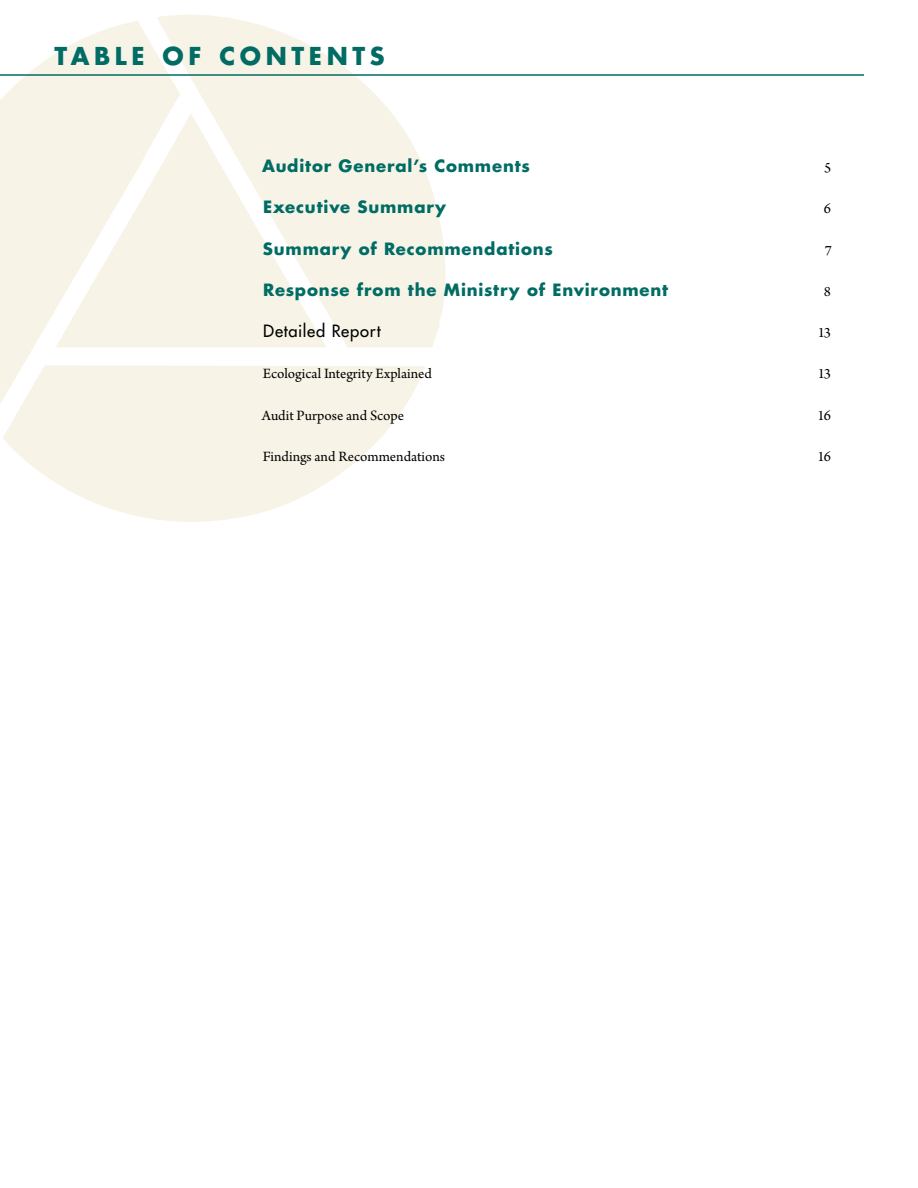
<style>
.page{position:relative;width:918px;height:1188px;background:#fff}
.page>*{position:absolute;margin:0;border:0;box-sizing:border-box;transform-origin:0 0}
.t1{font:700 24px "Futura";letter-spacing:.19em;color:#006c64}
.t2{font:700 16.5px "Futura";letter-spacing:.05em;color:#006c64}
.t3{font:16.5px "Futura";letter-spacing:.04em;color:#000}
.t4{font:15px "Arno Pro";color:#000}
</style>
<div class="page">
<svg style="left:157px;top:15px;width:289px;height:332px;fill:#f7f4e7"></svg>
<svg style="left:0;top:21px;width:180px;height:383px;fill:#f7f4e7"></svg>
<svg style="left:56px;top:114px;width:271px;height:233px;background:#f8f5ea"></svg>
<svg style="left:3px;top:365px;width:422px;height:157px;fill:#f7f4e7"></svg>
<hr style="left:0;top:74px;width:864px;height:2px;background:#006c64">
<h1 class="t1" style="left:55px;top:40px;width:75px">Table</h1>
<h1 class="t1" style="left:162px;top:40px;width:20px">of</h1>
<h1 class="t1" style="left:219px;top:40px;width:150px">Co nte nts</h1>
<p class="t2" style="left:262px;top:155px;width:269px">Auditor General’s Comments</p>
<p class="t4" style="left:824px;top:159px;width:9px">5</p>
<p class="t2" style="left:263px;top:196px;width:185px">Executive Summary</p>
<p class="t4" style="left:824px;top:200px;width:9px">6</p>
<p class="t2" style="left:263px;top:237px;width:291px">Summary of Recommendations</p>
<p class="t4" style="left:825px;top:242px;width:9px">7</p>
<p class="t2" style="left:263px;top:279px;width:406px">Response from the Ministry of Environment</p>
<p class="t4" style="left:824px;top:283px;width:9px">8</p>
<p class="t3" style="left:263px;top:321px;width:119px">Detailed Report</p>
<p class="t4" style="left:818px;top:324px;width:15px">13</p>
<p class="t4" style="left:263px;top:365px;width:170px">Ecological Integrity Explained</p>
<p class="t4" style="left:818px;top:365px;width:15px">13</p>
<p class="t4" style="left:262px;top:407px;width:144px">Audit Purpose and Scope</p>
<p class="t4" style="left:818px;top:407px;width:15px">16</p>
<p class="t4" style="left:263px;top:448px;width:184px">Findings and Recommendations</p>
<p class="t4" style="left:818px;top:448px;width:15px">16</p>
</div>
